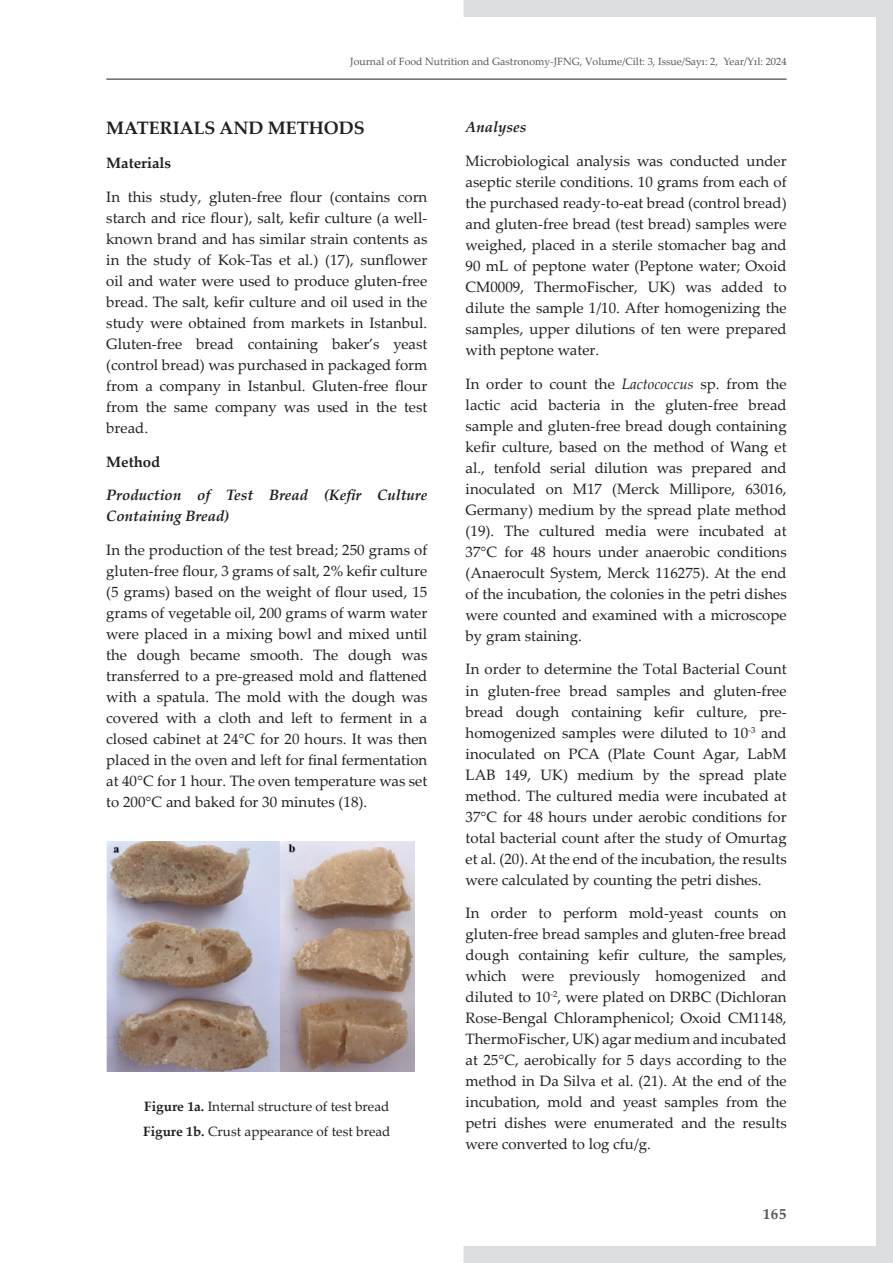
<style>
.page{position:relative;width:893px;height:1263px;background:#fff}
.page>*{position:absolute;margin:0;border:0;box-sizing:border-box;transform-origin:0 0}
.t1{font:700 18px "Palatino Linotype";color:#231f20}
.t2{font:15px/21px "Palatino Linotype";color:#231f20;text-align:justify}
.t3{font:italic 700 15px/21px "Palatino Linotype";color:#231f20}
.t4{font:700 15px "Palatino Linotype";color:#231f20}
.t5{font:700 15px "Palatino Linotype";color:#57585a}
.t6{font:13.5px/25.2px "Palatino Linotype";color:#231f20}
.t7{font:10.5px "Palatino Linotype";color:#57585a}
.s1{font-weight:700}
.s2{font-style:italic}
</style>
<div class="page">
<svg style="left:463px;top:0;width:430px;height:1263px"></svg>
<hr style="left:106px;top:79px;width:681px;height:1px;background:#231f20">
<img style="left:106px;top:841px;width:308px;height:230px">
<p class="t7" style="left:350px;top:54px;width:438px">Journal of Food Nutrition and Gastronomy-JFNG, Volume/Cilt: 3, Issue/Sayı: 2, Year/Yıl: 2024</p>
<p class="t1" style="left:106px;top:115px;width:260px">MATERIALS AND METHODS</p>
<p class="t4" style="left:106px;top:152px;width:66px">Materials</p>
<p class="t2" style="left:106px;top:186px;width:323px">In this study, gluten-free flour (contains corn starch and rice flour), salt, kefir culture (a well&shy;known brand and has similar strain contents as in the study of Kok-Tas et al.) (17), sunflower oil and water were used to produce gluten-free bread. The salt, kefir culture and oil used in the study were obtained from markets in Istanbul.<br>Gluten-free bread containing baker’s yeast (control bread) was purchased in packaged form from a company in Istanbul. Gluten-free flour from the same company was used in the test bread.</p>
<p class="t4" style="left:106px;top:451px;width:56px">Method</p>
<p class="t3" style="left:106px;top:484px;width:323px">Production of Test Bread (Kefir Culture<br>Containing Bread)</p>
<p class="t2" style="left:106px;top:539px;width:323px">In the production of the test bread; 250 grams of gluten-free flour, 3 grams of salt, 2% kefir culture (5 grams) based on the weight of flour used, 15 grams of vegetable oil, 200 grams of warm water were placed in a mixing bowl and mixed until the dough became smooth. The dough was transferred to a pre-greased mold and flattened with a spatula. The mold with the dough was covered with a cloth and left to ferment in a closed cabinet at 24°C for 20 hours. It was then placed in the oven and left for final fermentation at 40°C for 1 hour. The oven temperature was set to 200°C and baked for 30 minutes (18).</p>
<p class="t6" style="left:143px;top:1093px;width:249px"><span class="s1">Figure 1a.</span> Internal structure of test bread<br><span class="s1">Figure 1b.</span> Crust appearance of test bread</p>
<p class="t3" style="left:466px;top:116px;width:62px">Analyses</p>
<p class="t2" style="left:466px;top:150px;width:323px">Microbiological analysis was conducted under aseptic sterile conditions. 10 grams from each of the purchased ready-to-eat bread (control bread) and gluten-free bread (test bread) samples were weighed, placed in a sterile stomacher bag and 90 mL of peptone water (Peptone water; Oxoid CM0009, ThermoFischer, UK) was added to dilute the sample 1/10. After homogenizing the samples, upper dilutions of ten were prepared with peptone water.</p>
<p class="t2" style="left:466px;top:372px;width:323px">In order to count the <span class="s2">Lactococcus</span> sp. from the lactic acid bacteria in the gluten-free bread sample and gluten-free bread dough containing kefir culture, based on the method of Wang et al., tenfold serial dilution was prepared and inoculated on M17 (Merck Millipore, 63016, Germany) medium by the spread plate method (19). The cultured media were incubated at 37°C for 48 hours under anaerobic conditions (Anaerocult System, Merck 116275). At the end of the incubation, the colonies in the petri dishes were counted and examined with a microscope by gram staining.</p>
<p class="t2" style="left:466px;top:658px;width:323px">In order to determine the Total Bacterial Count in gluten-free bread samples and gluten-free bread dough containing kefir culture, pre&shy;homogenized samples were diluted to 10<sup>-3</sup> and inoculated on PCA (Plate Count Agar, LabM LAB 149, UK) medium by the spread plate method. The cultured media were incubated at 37°C for 48 hours under aerobic conditions for total bacterial count after the study of Omurtag et al. (20). At the end of the incubation, the results were calculated by counting the petri dishes.</p>
<p class="t2" style="left:466px;top:902px;width:323px">In order to perform mold-yeast counts on gluten-free bread samples and gluten-free bread dough containing kefir culture, the samples, which were previously homogenized and diluted to 10<sup>-2</sup>, were plated on DRBC (Dichloran Rose-Bengal Chloramphenicol; Oxoid CM1148, ThermoFischer, UK) agar medium and incubated at 25°C, aerobically for 5 days according to the method in Da Silva et al. (21). At the end of the incubation, mold and yeast samples from the petri dishes were enumerated and the results were converted to log cfu/g.</p>
<p class="t5" style="left:763px;top:1203px;width:25px">165</p>
</div>
